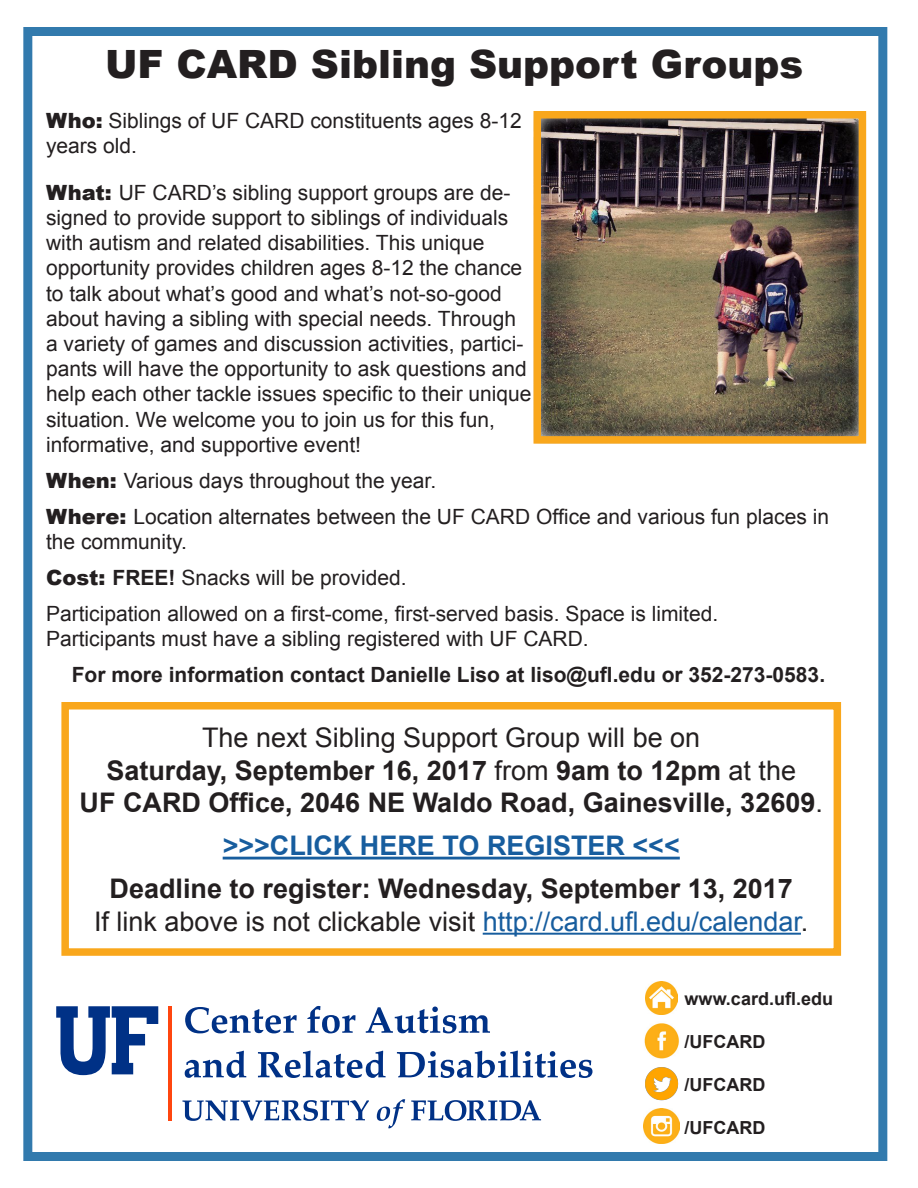
<style>
.page{position:relative;width:918px;height:1188px;background:#fff}
.page>*{position:absolute;margin:0;border:0;box-sizing:border-box;transform-origin:0 0}
.t1{font:900 39px "Arial";color:#231f20}
.t2{font:700 27px "Arial";color:#231f20}
.t3{font:27px "Arial";color:#231f20}
.t4{font:700 27px "Arial";color:#175d9e}
.t5{font:21px/25.2px "Arial";color:#231f20}
.t6{font:700 21px "Arial";color:#231f20}
.t7{font:700 18px "Arial";color:#231f20}
.s1{font-weight:900}
.s2{font-weight:700}
.s3{font-weight:400}
.s4{color:#175d9e}
</style>
<div class="page">
<div style="left:23px;top:27px;width:864px;height:1134px;border:9px solid #327aad"></div>
<div style="left:61px;top:702px;width:780px;height:254px;border:8px solid #f9a71c"></div>
<hr style="left:169px;top:1006px;width:3px;height:115px;background:#ff460f">
<svg style="left:56px;top:1006px;width:102px;height:69px"></svg>
<svg style="left:182px;top:1100px;width:187px;height:21px"></svg>
<svg style="left:377px;top:1099px;width:28px;height:29px"></svg>
<svg style="left:411px;top:1100px;width:130px;height:21px"></svg>
<svg style="left:185px;top:1007px;width:112px;height:26px"></svg>
<svg style="left:307px;top:1006px;width:49px;height:27px"></svg>
<svg style="left:366px;top:1007px;width:124px;height:26px"></svg>
<svg style="left:185px;top:1051px;width:61px;height:27px"></svg>
<svg style="left:258px;top:1051px;width:128px;height:27px"></svg>
<svg style="left:397px;top:1051px;width:196px;height:27px"></svg>
<img style="left:645px;top:982px;width:33px;height:32px">
<img style="left:644px;top:1023px;width:35px;height:36px">
<img style="left:645px;top:1067px;width:34px;height:34px">
<img style="left:644px;top:1108px;width:35px;height:36px">
<img style="left:543px;top:120px;width:314px;height:315px">
<hr style="left:223px;top:857px;width:457px;height:3px;background:#175d9e">
<hr style="left:483px;top:933px;width:318px;height:2px;background:#175d9e">
<div style="left:534px;top:111px;width:332px;height:333px;border:8px solid #f9a71c"></div>
<p class="t1" style="left:105px;top:36px;width:700px">UF CARD Sibling Support Groups</p>
<p class="t5" style="left:46px;top:108px;width:477px"><span class="s1">Who:</span> Siblings of UF CARD constituents ages 8-12 years old.</p>
<p class="t5" style="left:46px;top:180px;width:487px"><span class="s1">What:</span> UF CARD’s sibling support groups are de&shy;signed to provide support to siblings of individuals with autism and related disabilities. This unique opportunity provides children ages 8-12 the chance to talk about what’s good and what’s not-so-good about having a sibling with special needs. Through a variety of games and discussion activities, partici&shy;pants will have the opportunity to ask questions and help each other tackle issues specific to their unique situation. We welcome you to join us for this fun, informative, and supportive event!</p>
<p class="t5" style="left:46px;top:468px;width:392px"><span class="s1">When:</span> Various days throughout the year.</p>
<p class="t5" style="left:46px;top:504px;width:785px"><span class="s1">Where:</span> Location alternates between the UF CARD Office and various fun places in the community.</p>
<p class="t5" style="left:46px;top:565px;width:362px"><span class="s1">Cost:</span> <span class="s2">FREE!</span> Snacks will be provided.</p>
<p class="t5" style="left:46px;top:601px;width:674px">Participation allowed on a first-come, first-served basis. Space is limited.</p>
<p class="t5" style="left:46px;top:626px;width:544px">Participants must have a sibling registered with UF CARD.</p>
<p class="t6" style="left:72px;top:661px;width:755px">For more information contact Danielle Liso at liso@ufl.edu or 352-273-0583.</p>
<p class="t3" style="left:202px;top:720px;width:500px">The next Sibling Support Group will be on</p>
<p class="t2" style="left:106px;top:752px;width:691px">Saturday, September 16, 2017 <span class="s3">from</span> 9am to 12pm <span class="s3">at the</span></p>
<p class="t2" style="left:80px;top:785px;width:745px">UF CARD Office, 2046 NE Waldo Road, Gainesville, 32609<span class="s3">.</span></p>
<p class="t4" style="left:223px;top:828px;width:459px">&gt;&gt;&gt;CLICK HERE TO REGISTER &lt;&lt;&lt;</p>
<p class="t2" style="left:110px;top:871px;width:685px">Deadline to register: Wednesday, September 13, 2017</p>
<p class="t3" style="left:94px;top:904px;width:716px">If link above is not clickable visit <span class="s4">http://card.ufl.edu/calendar</span>.</p>
<p class="t7" style="left:685px;top:987px;width:150px">www.card.ufl.edu</p>
<p class="t7" style="left:685px;top:1029px;width:82px">/UFCARD</p>
<p class="t7" style="left:685px;top:1073px;width:82px">/UFCARD</p>
<p class="t7" style="left:685px;top:1116px;width:82px">/UFCARD</p>
</div>
